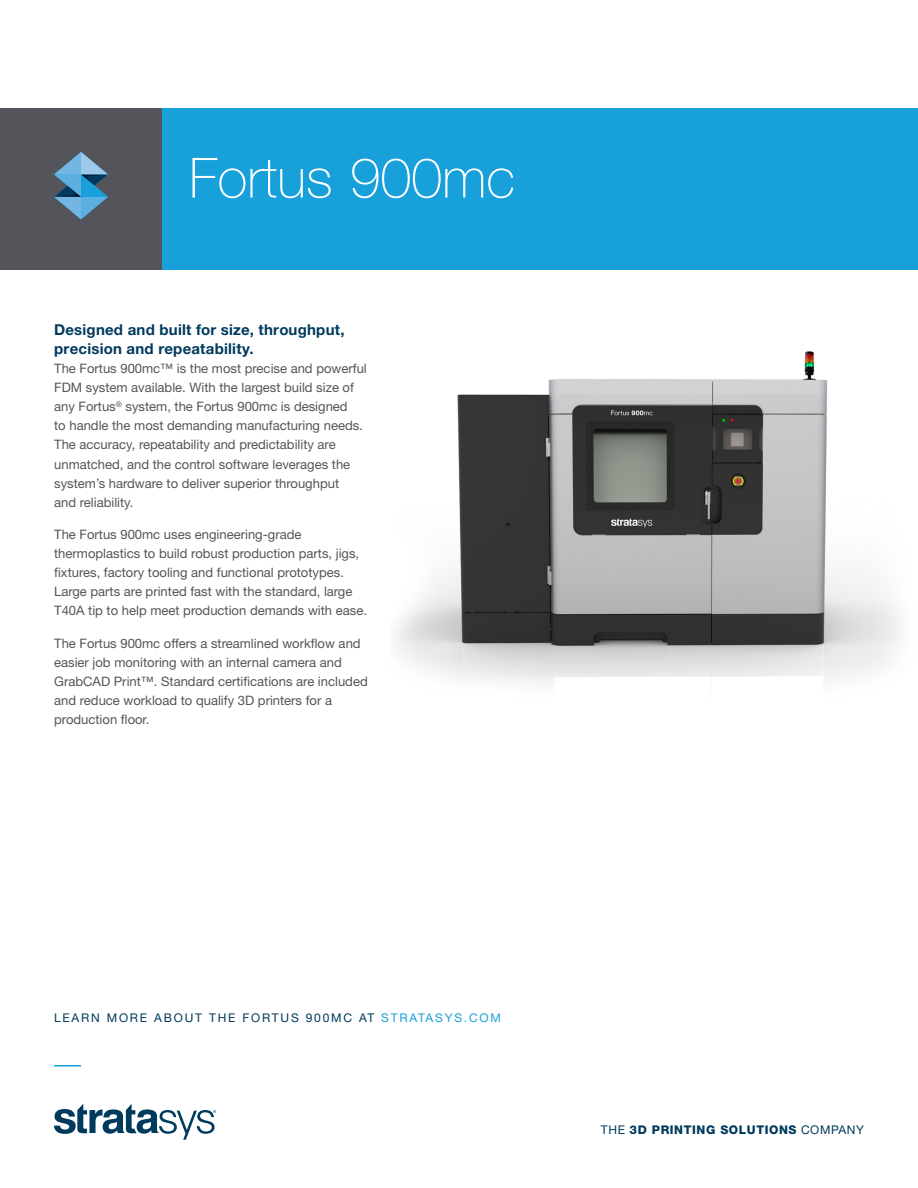
<style>
.page{position:relative;width:918px;height:1188px;background:#fff}
.page>*{position:absolute;margin:0;border:0;box-sizing:border-box;transform-origin:0 0}
.PG1_-_Document_Headl{font:100 55.5px "Helvetica Neue LT Std";color:#fff}
.CONT_-_Paragraph_Sub{font:700 15px/19.5px "Helvetica Neue LT Std";letter-spacing:.015em;color:#003a5d}
.CONT_-_Body_Copy{font:13.05px/19px "Helvetica Neue LT Std";color:#54555a}
.PG1_-_Page_Tag{font:12px "Helvetica Neue LT Std";letter-spacing:.15em;color:#003a5d}
.t1{font:800 12px "Helvetica Neue LT Std";letter-spacing:.05em;color:#003a5d}
.s1{color:#18a0db}
.s2{font-weight:400}
</style>
<div class="page">
<div style="left:144px;top:108px;width:774px;height:162px;background:#18a0db"></div>
<div style="left:0;top:108px;width:162px;height:162px;background:#54555a"></div>
<svg style="left:54px;top:152px;width:54px;height:67px"></svg>
<svg style="left:54px;top:1104px;width:162px;height:36px"></svg>
<svg style="left:54px;top:1065px;width:27px;height:1px"></svg>
<img style="left:395px;top:351px;width:505px;height:333px">
<p class="PG1_-_Document_Headl" style="left:189px;top:146px;width:328px">Fortus 900mc</p>
<p class="CONT_-_Paragraph_Sub" style="left:54px;top:319px;width:292px">Designed and built for size, throughput, precision and repeatability.</p>
<p class="CONT_-_Body_Copy" style="left:54px;top:359px;width:314px">The Fortus 900mc™ is the most precise and powerful FDM system available. With the largest build size of any Fortus<sup>®</sup> system, the Fortus 900mc is designed<br>to handle the most demanding manufacturing needs.<br>The accuracy, repeatability and predictability are unmatched, and the control software leverages the system’s hardware to deliver superior throughput<br>and reliability.</p>
<p class="CONT_-_Body_Copy" style="left:54px;top:525px;width:314px">The Fortus 900mc uses engineering-grade thermoplastics to build robust production parts, jigs, fixtures, factory tooling and functional prototypes.<br>Large parts are printed fast with the standard, large T40A tip to help meet production demands with ease.</p>
<p class="CONT_-_Body_Copy" style="left:54px;top:634px;width:315px">The Fortus 900mc offers a streamlined workflow and easier job monitoring with an internal camera and GrabCAD Print™. Standard certifications are included and reduce workload to qualify 3D printers for a production floor.</p>
<p class="PG1_-_Page_Tag" style="left:54px;top:1010px;width:448px">LEARN MORE ABOUT THE FORTUS 900MC AT <span class="s1">STRATASYS.COM</span></p>
<p class="t1" style="left:601px;top:1123px;width:265px"><span class="s2">THE</span> 3D PRINTING SOLUTIONS <span class="s2">COMPANY</span></p>
</div>
